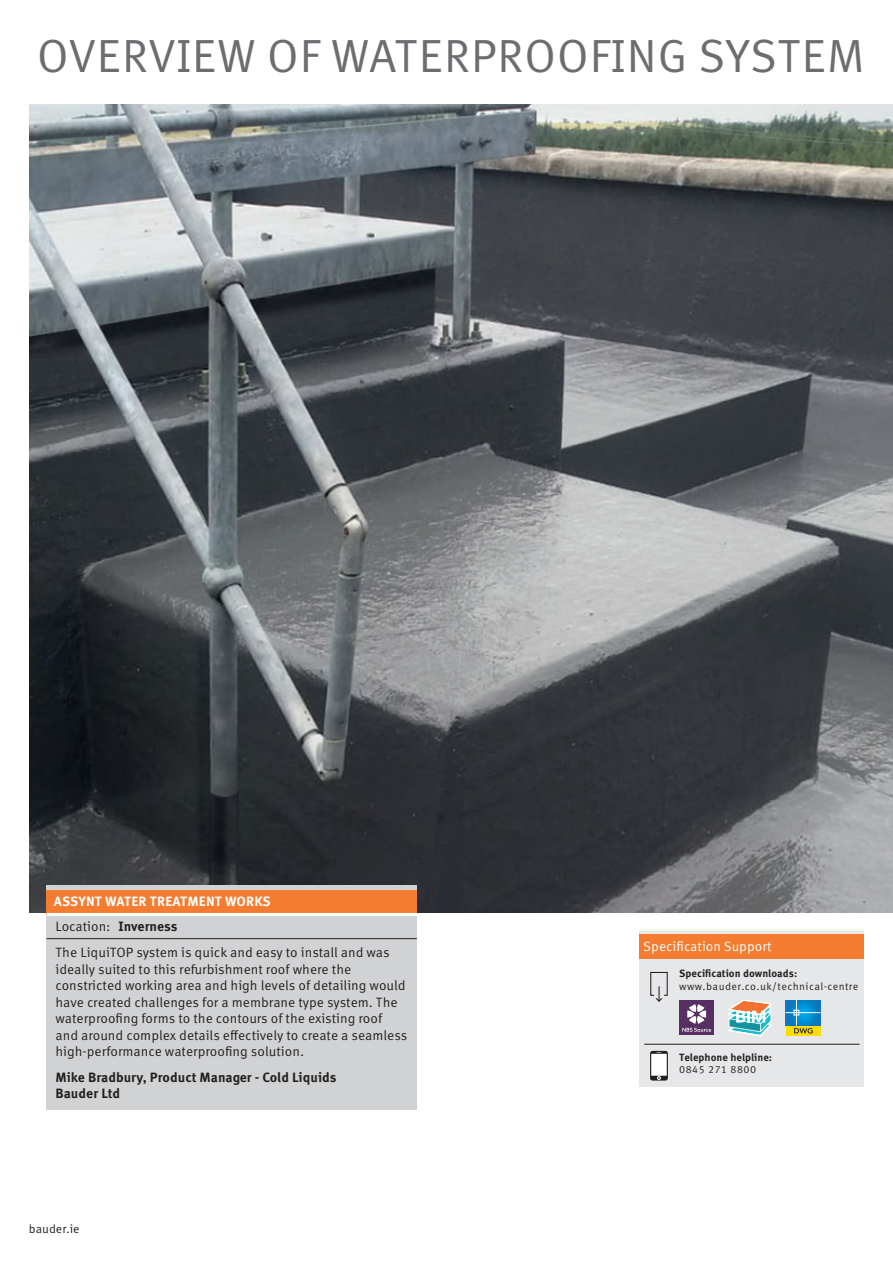
<style>
.page{position:relative;width:893px;height:1263px;background:#fff}
.page>*{position:absolute;margin:0;border:0;box-sizing:border-box;transform-origin:0 0}
.t1{font:46.5px "Meta Correspondence Pro";letter-spacing:.01em;color:#6c6d70}
.t2{font:13.5px/16.5px "Meta Correspondence Pro";color:#231f20}
.t3{font:700 13.5px/16.5px "Meta Correspondence Pro";color:#231f20}
.t4{font:700 13.5px "Meta Correspondence Pro";letter-spacing:.01em;color:#fff}
.t5{font:13.5px "Meta Correspondence Pro";color:#fff}
.t6{font:12px "Meta Correspondence Pro";color:#231f20}
.t7{font:10.5px "Meta Correspondence Pro";letter-spacing:.04em;color:#231f20}
.t8{font:700 10.5px "Meta Correspondence Pro";color:#231f20}
.s1{font-weight:700}
</style>
<div class="page">
<img style="left:30px;top:105px;width:863px;height:808px">
<div style="left:639px;top:931px;width:225px;height:155px;background:#e6e7e9"></div>
<div style="left:679px;top:1001px;width:35px;height:34px;background:#572f62"></div>
<svg style="left:682px;top:1004px;width:29px;height:28px"></svg>
<div style="left:786px;top:1025px;width:34px;height:11px;background:#ffdc01"></div>
<svg style="left:786px;top:1000px;width:34px;height:25px"></svg>
<hr style="left:786px;top:1012px;width:34px;height:1px;background:#fff">
<svg style="left:794px;top:1000px;width:19px;height:33px"></svg>
<svg style="left:729px;top:1000px;width:42px;height:36px"></svg>
<div style="left:639px;top:934px;width:225px;height:25px;background:#f47c30"></div>
<hr style="left:644px;top:1044px;width:215px;height:1px;background:#231f20">
<svg style="left:650px;top:971px;width:18px;height:31px"></svg>
<svg style="left:650px;top:1051px;width:18px;height:29px"></svg>
<div style="left:651px;top:1054px;width:16px;height:22px;background:#fff"></div>
<svg style="left:657px;top:1076px;width:4px;height:4px"></svg>
<div style="left:47px;top:885px;width:370px;height:224px;background:#d1d2d4"></div>
<hr style="left:47px;top:938px;width:370px;height:1px;background:#231f20">
<div style="left:47px;top:890px;width:370px;height:24px;background:#f47c30"></div>
<hr style="left:47px;top:913px;width:371px;height:3px;background:#fff">
<h1 class="t1" style="left:37px;top:21px;width:829px">OVERVIEW OF WATERPROOFING SYSTEM</h1>
<p class="t4" style="left:54px;top:890px;width:218px">ASSYNT WATER TREATMENT WORKS</p>
<p class="t2" style="left:55px;top:912px;width:336px;line-height:26.2px">Location: <span class="s1">Inverness<br></span>The LiquiTOP system is quick and easy to install and was</p>
<p class="t2" style="left:55px;top:960px;width:354px">ideally suited to this refurbishment roof where the constricted working area and high levels of detailing would have created challenges for a membrane type system. The waterproofing forms to the contours of the existing roof and around complex details effectively to create a seamless high-performance waterproofing solution.</p>
<p class="t3" style="left:55px;top:1068px;width:283px">Mike Bradbury, Product Manager - Cold Liquids<br>Bauder Ltd</p>
<p class="t6" style="left:29px;top:1220px;width:52px">bauder.ie</p>
<p class="t5" style="left:643px;top:936px;width:130px">Specification Support</p>
<p class="t8" style="left:679px;top:965px;width:120px">Specification downloads:</p>
<p class="t7" style="left:679px;top:978px;width:181px">www.bauder.co.uk/technical-centre</p>
<p class="t8" style="left:679px;top:1049px;width:94px">Telephone helpline:</p>
<p class="t7" style="left:679px;top:1061px;width:78px">0845 271 8800</p>
</div>
